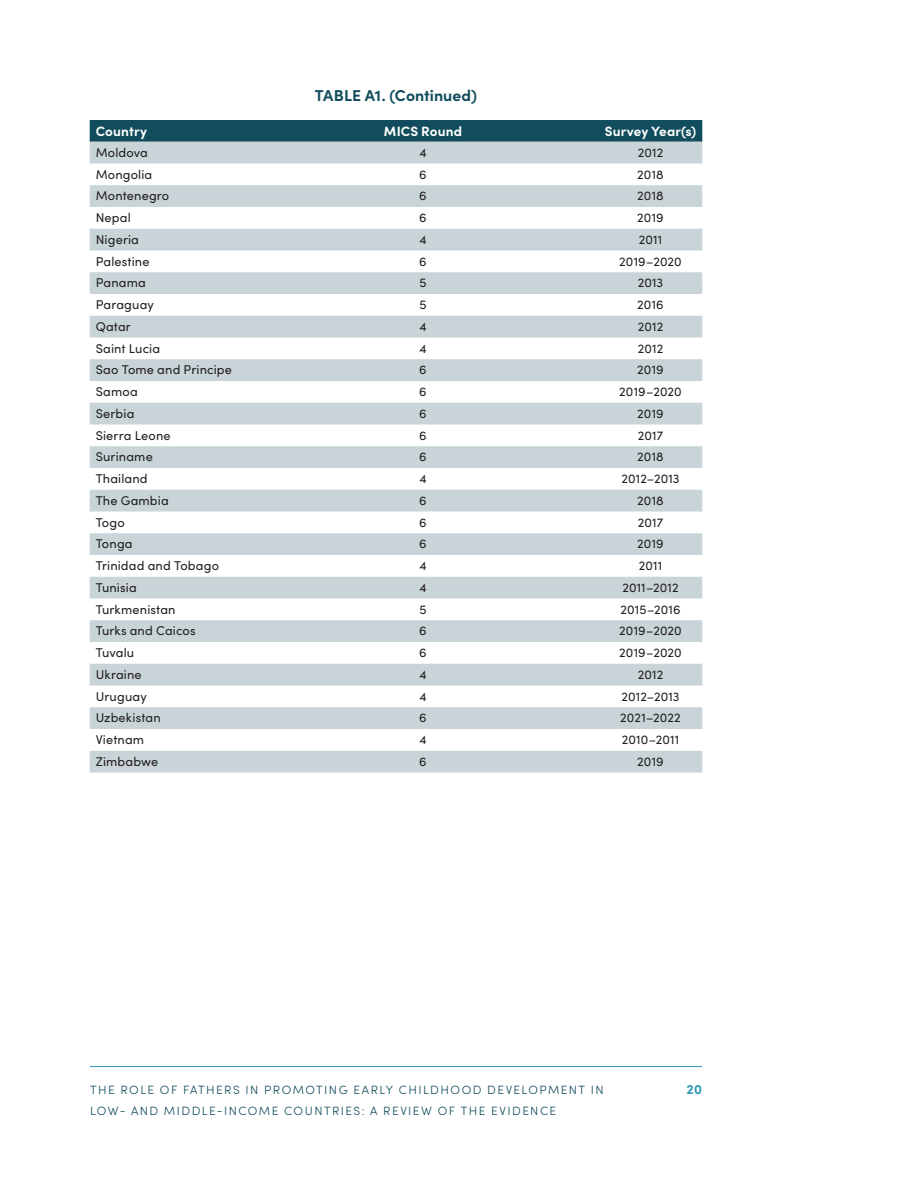
<style>
.page{position:relative;width:918px;height:1188px;background:#fff}
.page>*{position:absolute;margin:0;border:0;box-sizing:border-box;transform-origin:0 0}
._02_FIG_TABLE_title{font:700 15.75px "Sofia Pro";letter-spacing:.005em;color:#114d5c}
._02_Table_column_hea{font:700 13.5px "Sofia Pro";letter-spacing:.01em;color:#fff}
.t1{font:700 13.5px "Sofia Pro";color:#2f9ab6}
._02_Table_text{font:12.75px "Sofia Pro";letter-spacing:.01em;color:#231f20}
._02_Table_text__cent{font:12.75px "Sofia Pro";letter-spacing:.01em;color:#231f20}
.t2{font:300 12px/21px "Sofia Pro";letter-spacing:.12em;color:#114d5c}
</style>
<div class="page">
<hr style="left:90px;top:1066px;width:612px;height:1px;background:#2f9ab6">
<div style="left:90px;top:120px;width:612px;height:22px;background:#114d5c"></div>
<svg style="left:90px;top:142px;width:612px;height:630px"></svg>
<p class="_02_FIG_TABLE_title" style="left:315px;top:84px;width:164px">TABLE A1. (Continued)</p>
<p class="_02_Table_column_hea" style="left:96px;top:121px;width:53px">Country</p>
<p class="_02_Table_column_hea" style="left:384px;top:121px;width:80px">MICS Round</p>
<p class="_02_Table_column_hea" style="left:605px;top:121px;width:93px">Survey Year(s)</p>
<p class="_02_Table_text" style="left:96px;top:143px;width:54px">Moldova</p>
<p class="_02_Table_text__cent" style="left:419px;top:143px;width:9px">4</p>
<p class="_02_Table_text__cent" style="left:638px;top:143px;width:27px">2012</p>
<p class="_02_Table_text" style="left:96px;top:165px;width:58px">Mongolia</p>
<p class="_02_Table_text__cent" style="left:419px;top:165px;width:9px">6</p>
<p class="_02_Table_text__cent" style="left:637px;top:165px;width:28px">2018</p>
<p class="_02_Table_text" style="left:96px;top:187px;width:75px">Montenegro</p>
<p class="_02_Table_text__cent" style="left:419px;top:187px;width:9px">6</p>
<p class="_02_Table_text__cent" style="left:637px;top:187px;width:28px">2018</p>
<p class="_02_Table_text" style="left:96px;top:208px;width:37px">Nepal</p>
<p class="_02_Table_text__cent" style="left:419px;top:208px;width:9px">6</p>
<p class="_02_Table_text__cent" style="left:637px;top:208px;width:28px">2019</p>
<p class="_02_Table_text" style="left:96px;top:230px;width:45px">Nigeria</p>
<p class="_02_Table_text__cent" style="left:419px;top:230px;width:9px">4</p>
<p class="_02_Table_text__cent" style="left:639px;top:230px;width:25px">2011</p>
<p class="_02_Table_text" style="left:96px;top:252px;width:55px">Palestine</p>
<p class="_02_Table_text__cent" style="left:419px;top:252px;width:9px">6</p>
<p class="_02_Table_text__cent" style="left:619px;top:252px;width:64px">2019–2020</p>
<p class="_02_Table_text" style="left:96px;top:274px;width:52px">Panama</p>
<p class="_02_Table_text__cent" style="left:419px;top:274px;width:9px">5</p>
<p class="_02_Table_text__cent" style="left:638px;top:274px;width:27px">2013</p>
<p class="_02_Table_text" style="left:96px;top:295px;width:60px">Paraguay</p>
<p class="_02_Table_text__cent" style="left:419px;top:295px;width:9px">5</p>
<p class="_02_Table_text__cent" style="left:637px;top:295px;width:28px">2016</p>
<p class="_02_Table_text" style="left:96px;top:317px;width:37px">Qatar</p>
<p class="_02_Table_text__cent" style="left:419px;top:317px;width:9px">4</p>
<p class="_02_Table_text__cent" style="left:638px;top:317px;width:27px">2012</p>
<p class="_02_Table_text" style="left:96px;top:339px;width:66px">Saint Lucia</p>
<p class="_02_Table_text__cent" style="left:419px;top:339px;width:9px">4</p>
<p class="_02_Table_text__cent" style="left:638px;top:339px;width:27px">2012</p>
<p class="_02_Table_text" style="left:96px;top:361px;width:138px">Sao Tome and Principe</p>
<p class="_02_Table_text__cent" style="left:419px;top:361px;width:9px">6</p>
<p class="_02_Table_text__cent" style="left:637px;top:361px;width:28px">2019</p>
<p class="_02_Table_text" style="left:96px;top:382px;width:44px">Samoa</p>
<p class="_02_Table_text__cent" style="left:419px;top:382px;width:9px">6</p>
<p class="_02_Table_text__cent" style="left:619px;top:382px;width:64px">2019–2020</p>
<p class="_02_Table_text" style="left:96px;top:404px;width:40px">Serbia</p>
<p class="_02_Table_text__cent" style="left:419px;top:404px;width:9px">6</p>
<p class="_02_Table_text__cent" style="left:637px;top:404px;width:28px">2019</p>
<p class="_02_Table_text" style="left:96px;top:426px;width:76px">Sierra Leone</p>
<p class="_02_Table_text__cent" style="left:419px;top:426px;width:9px">6</p>
<p class="_02_Table_text__cent" style="left:638px;top:426px;width:27px">2017</p>
<p class="_02_Table_text" style="left:96px;top:448px;width:59px">Suriname</p>
<p class="_02_Table_text__cent" style="left:419px;top:448px;width:9px">6</p>
<p class="_02_Table_text__cent" style="left:637px;top:448px;width:28px">2018</p>
<p class="_02_Table_text" style="left:96px;top:469px;width:54px">Thailand</p>
<p class="_02_Table_text__cent" style="left:419px;top:469px;width:9px">4</p>
<p class="_02_Table_text__cent" style="left:622px;top:469px;width:59px">2012–2013</p>
<p class="_02_Table_text" style="left:96px;top:491px;width:75px">The Gambia</p>
<p class="_02_Table_text__cent" style="left:419px;top:491px;width:9px">6</p>
<p class="_02_Table_text__cent" style="left:637px;top:491px;width:28px">2018</p>
<p class="_02_Table_text" style="left:96px;top:513px;width:31px">Togo</p>
<p class="_02_Table_text__cent" style="left:419px;top:513px;width:9px">6</p>
<p class="_02_Table_text__cent" style="left:638px;top:513px;width:27px">2017</p>
<p class="_02_Table_text" style="left:96px;top:535px;width:38px">Tonga</p>
<p class="_02_Table_text__cent" style="left:419px;top:535px;width:9px">6</p>
<p class="_02_Table_text__cent" style="left:637px;top:535px;width:28px">2019</p>
<p class="_02_Table_text" style="left:96px;top:556px;width:125px">Trinidad and Tobago</p>
<p class="_02_Table_text__cent" style="left:419px;top:556px;width:9px">4</p>
<p class="_02_Table_text__cent" style="left:639px;top:556px;width:25px">2011</p>
<p class="_02_Table_text" style="left:96px;top:578px;width:43px">Tunisia</p>
<p class="_02_Table_text__cent" style="left:419px;top:578px;width:9px">4</p>
<p class="_02_Table_text__cent" style="left:622px;top:578px;width:58px">2011–2012</p>
<p class="_02_Table_text" style="left:96px;top:600px;width:81px">Turkmenistan</p>
<p class="_02_Table_text__cent" style="left:419px;top:600px;width:9px">5</p>
<p class="_02_Table_text__cent" style="left:620px;top:600px;width:62px">2015–2016</p>
<p class="_02_Table_text" style="left:96px;top:622px;width:101px">Turks and Caicos</p>
<p class="_02_Table_text__cent" style="left:419px;top:622px;width:9px">6</p>
<p class="_02_Table_text__cent" style="left:619px;top:622px;width:64px">2019–2020</p>
<p class="_02_Table_text" style="left:96px;top:643px;width:40px">Tuvalu</p>
<p class="_02_Table_text__cent" style="left:419px;top:643px;width:9px">6</p>
<p class="_02_Table_text__cent" style="left:619px;top:643px;width:64px">2019–2020</p>
<p class="_02_Table_text" style="left:96px;top:665px;width:48px">Ukraine</p>
<p class="_02_Table_text__cent" style="left:419px;top:665px;width:9px">4</p>
<p class="_02_Table_text__cent" style="left:638px;top:665px;width:27px">2012</p>
<p class="_02_Table_text" style="left:96px;top:687px;width:53px">Uruguay</p>
<p class="_02_Table_text__cent" style="left:419px;top:687px;width:9px">4</p>
<p class="_02_Table_text__cent" style="left:622px;top:687px;width:59px">2012–2013</p>
<p class="_02_Table_text" style="left:96px;top:709px;width:67px">Uzbekistan</p>
<p class="_02_Table_text__cent" style="left:419px;top:709px;width:9px">6</p>
<p class="_02_Table_text__cent" style="left:620px;top:709px;width:62px">2021–2022</p>
<p class="_02_Table_text" style="left:96px;top:730px;width:50px">Vietnam</p>
<p class="_02_Table_text__cent" style="left:419px;top:730px;width:9px">4</p>
<p class="_02_Table_text__cent" style="left:622px;top:730px;width:59px">2010–2011</p>
<p class="_02_Table_text" style="left:96px;top:752px;width:64px">Zimbabwe</p>
<p class="_02_Table_text__cent" style="left:419px;top:752px;width:9px">6</p>
<p class="_02_Table_text__cent" style="left:637px;top:752px;width:28px">2019</p>
<p class="t2" style="left:90px;top:1079px;width:515px">THE ROLE OF FATHERS IN PROMOTING EARLY CHILDHOOD DEVELOPMENT IN<br>LOW- AND MIDDLE-INCOME COUNTRIES: A REVIEW OF THE EVIDENCE</p>
<p class="t1" style="left:687px;top:1079px;width:17px">20</p>
</div>
